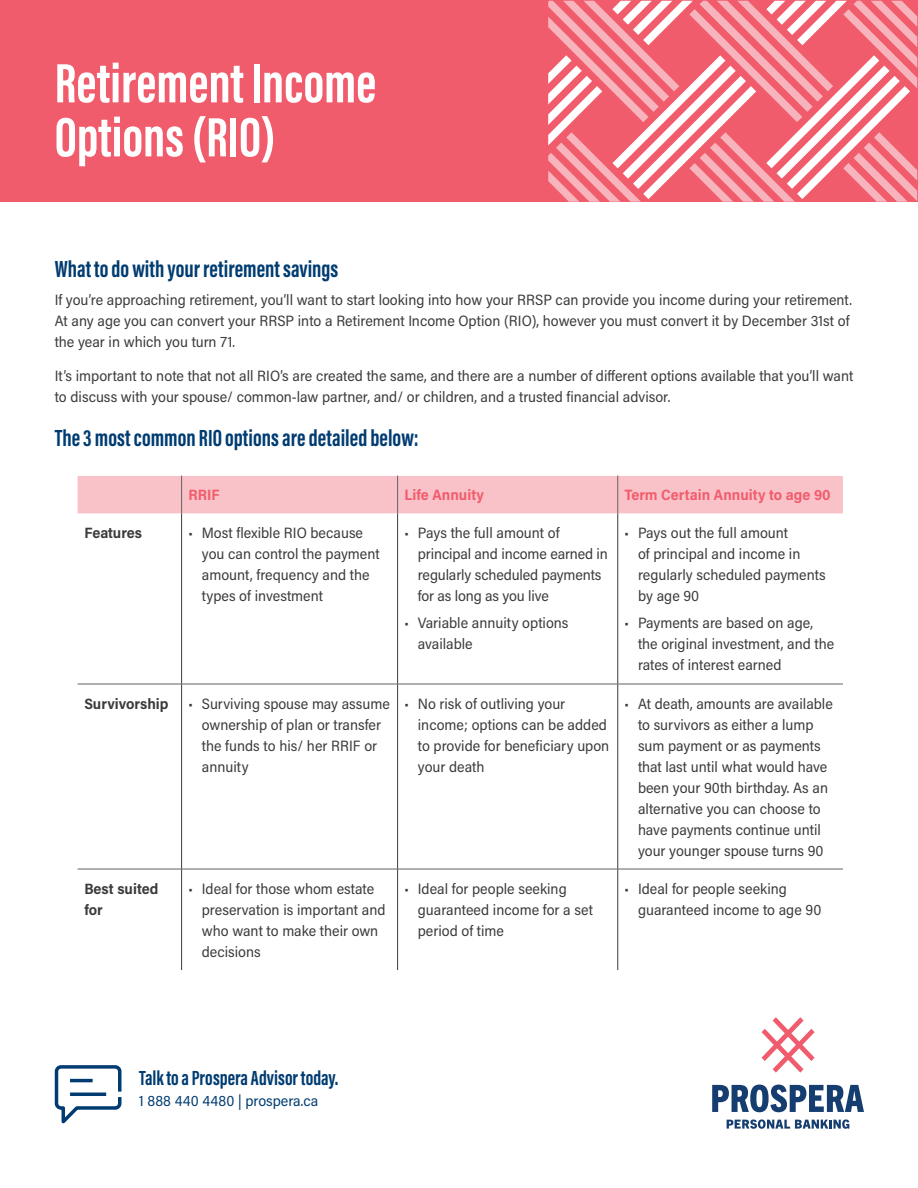
<style>
.page{position:relative;width:918px;height:1188px;background:#fff}
.page>*{position:absolute;margin:0;border:0;box-sizing:border-box;transform-origin:0 0}
.t1{font:700 57px "Acumin Pro Extra Cond";color:#fff}
.Sub_Heading{font:700 24px "Acumin Pro Extra Cond";color:#003c71}
.Sub_Heading-2{font:700 21px "Acumin Pro Extra Cond";color:#003c71}
.Body_Text{font:15px/21px "Acumin Pro Semi Cond";color:#3b3b3c}
.Sub-sub_heading{font:700 15px "Acumin Pro Semi Cond";color:#f15c6c}
.Body_Text-2{font:700 15px/21px "Acumin Pro Semi Cond";color:#3b3b3c}
.Body_Text-3{font:15px "Acumin Pro Semi Cond";color:#003c71}
</style>
<div class="page">
<svg style="left:762px;top:1017px;width:53px;height:56px"></svg>
<svg style="left:712px;top:1085px;width:152px;height:27px"></svg>
<svg style="left:727px;top:1119px;width:122px;height:10px"></svg>
<svg style="left:54px;top:1065px;width:68px;height:59px"></svg>
<div style="left:0;top:0;width:918px;height:202px;background:#f15c6c"></div>
<svg style="left:548px;top:1px;width:369px;height:201px"></svg>
<div style="left:78px;top:476px;width:765px;height:37px;background:#f9c2c9"></div>
<hr style="left:181px;top:513px;width:1px;height:171px;background:#3b3b3c">
<hr style="left:397px;top:513px;width:1px;height:171px;background:#3b3b3c">
<hr style="left:618px;top:513px;width:1px;height:171px;background:#3b3b3c">
<hr style="left:181px;top:684px;width:1px;height:185px;background:#3b3b3c">
<hr style="left:397px;top:684px;width:1px;height:185px;background:#3b3b3c">
<hr style="left:618px;top:684px;width:1px;height:185px;background:#3b3b3c">
<hr style="left:181px;top:869px;width:1px;height:101px;background:#3b3b3c">
<hr style="left:397px;top:869px;width:1px;height:101px;background:#3b3b3c">
<hr style="left:618px;top:869px;width:1px;height:101px;background:#3b3b3c">
<hr style="left:181px;top:476px;width:1px;height:37px;background:#636263">
<hr style="left:397px;top:476px;width:1px;height:37px;background:#636263">
<hr style="left:618px;top:476px;width:1px;height:37px;background:#636263">
<hr style="left:78px;top:684px;width:104px;height:1px;background:#636263">
<hr style="left:182px;top:684px;width:216px;height:1px;background:#636263">
<hr style="left:398px;top:684px;width:220px;height:1px;background:#636263">
<hr style="left:618px;top:684px;width:225px;height:1px;background:#636263">
<hr style="left:78px;top:869px;width:104px;height:1px;background:#636263">
<hr style="left:182px;top:869px;width:216px;height:1px;background:#636263">
<hr style="left:398px;top:869px;width:220px;height:1px;background:#636263">
<hr style="left:618px;top:869px;width:225px;height:1px;background:#636263">
<p class="t1" style="left:55px;top:48px;width:323px">Retirement Income</p>
<p class="t1" style="left:55px;top:102px;width:223px">Options (RIO)</p>
<p class="Sub_Heading" style="left:55px;top:254px;width:285px">What to do with your retirement savings</p>
<p class="Body_Text" style="left:55px;top:288px;width:799px">If you’re approaching retirement, you’ll want to start looking into how your RRSP can provide you income during your retirement.<br>At any age you can convert your RRSP into a Retirement Income Option (RIO), however you must convert it by December 31st of the year in which you turn 71.</p>
<p class="Body_Text" style="left:55px;top:365px;width:800px">It’s important to note that not all RIO’s are created the same, and there are a number of different options available that you’ll want to discuss with your spouse/ common-law partner, and/ or children, and a trusted financial advisor.</p>
<p class="Sub_Heading" style="left:55px;top:424px;width:365px">The 3 most common RIO options are detailed below:</p>
<p class="Sub-sub_heading" style="left:188px;top:484px;width:33px">RRIF</p>
<p class="Sub-sub_heading" style="left:404px;top:484px;width:81px">Life Annuity</p>
<p class="Sub-sub_heading" style="left:625px;top:484px;width:208px">Term Certain Annuity to age 90</p>
<p class="Body_Text-2" style="left:84px;top:521px;width:59px">Features</p>
<p class="Body_Text" style="left:202px;top:521px;width:179px;text-indent:-14px">• Most flexible RIO because you can control the payment amount, frequency and the types of investment</p>
<p class="Body_Text" style="left:418px;top:521px;width:192px;text-indent:-14px">• Pays the full amount of principal and income earned in regularly scheduled payments for as long as you live</p>
<p class="Body_Text" style="left:418px;top:612px;width:152px;text-indent:-14px">• Variable annuity options available</p>
<p class="Body_Text" style="left:638px;top:521px;width:189px;text-indent:-14px">• Pays out the full amount<br>of principal and income in regularly scheduled payments by age 90</p>
<p class="Body_Text" style="left:638px;top:612px;width:198px;text-indent:-14px">• Payments are based on age, the original investment, and the rates of interest earned</p>
<p class="Body_Text-2" style="left:84px;top:692px;width:86px">Survivorship</p>
<p class="Body_Text" style="left:202px;top:692px;width:190px;text-indent:-14px">• Surviving spouse may assume ownership of plan or transfer the funds to his/ her RRIF or annuity</p>
<p class="Body_Text" style="left:418px;top:692px;width:193px;text-indent:-14px">• No risk of outliving your income; options can be added to provide for beneficiary upon your death</p>
<p class="Body_Text" style="left:625px;top:692px;width:210px;text-align:center">• At death, amounts are available to survivors as either a lump<br>sum payment or as payments that last until what would have been your 90th birthday. As an alternative you can choose to have payments continue until your younger spouse turns 90</p>
<p class="Body_Text-2" style="left:84px;top:877px;width:76px">Best suited for</p>
<p class="Body_Text" style="left:202px;top:877px;width:185px;text-indent:-14px">• Ideal for those whom estate preservation is important and who want to make their own decisions</p>
<p class="Body_Text" style="left:418px;top:877px;width:177px;text-indent:-14px">• Ideal for people seeking guaranteed income for a set period of time</p>
<p class="Body_Text" style="left:638px;top:877px;width:185px;text-indent:-14px">• Ideal for people seeking guaranteed income to age 90</p>
<p class="Sub_Heading-2" style="left:139px;top:1065px;width:201px">Talk to a Prospera Advisor today.</p>
<p class="Body_Text-3" style="left:139px;top:1090px;width:180px">1 888 440 4480 | prospera.ca</p>
</div>
